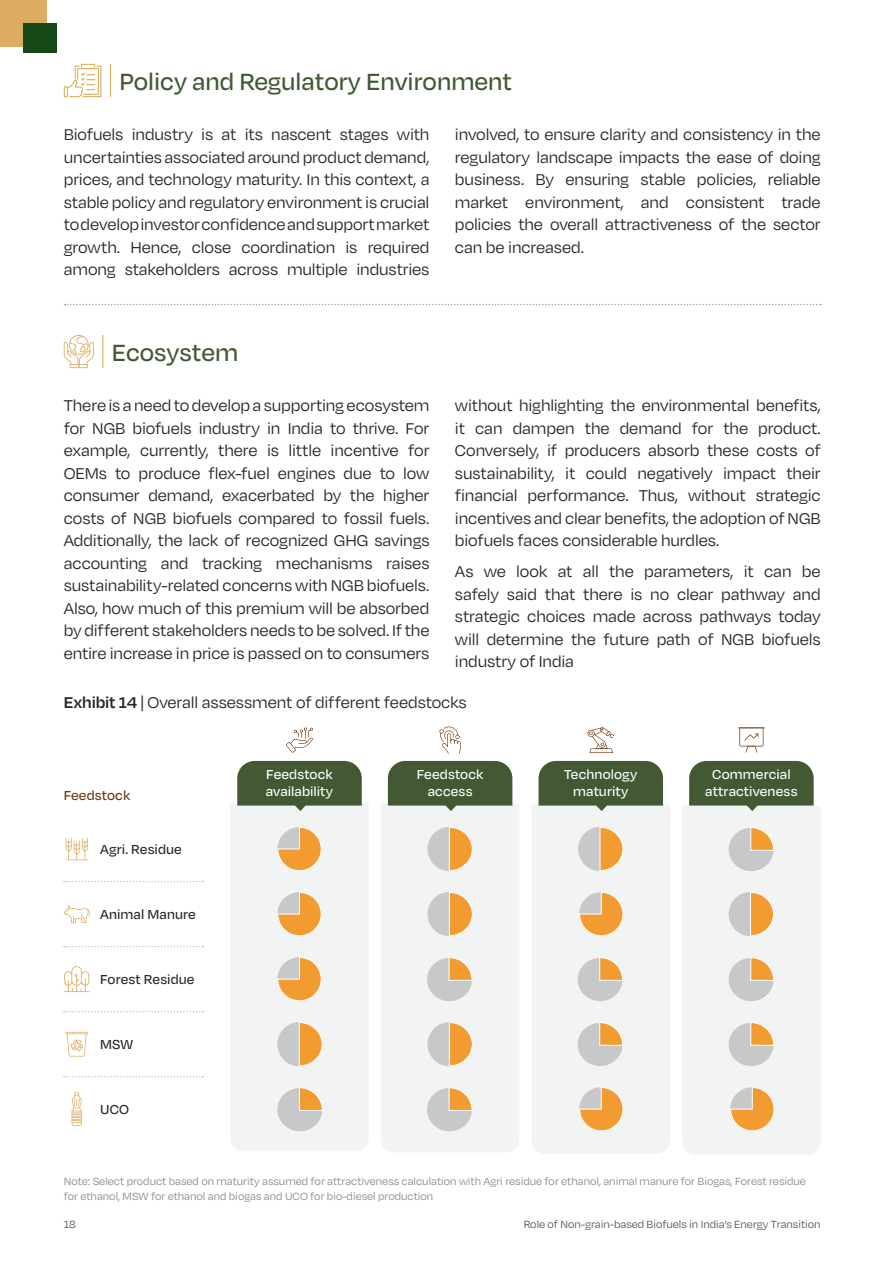
<style>
.page{position:relative;width:893px;height:1263px;background:#fff}
.page>*{position:absolute;margin:0;border:0;box-sizing:border-box;transform-origin:0 0}
.t1{font:500 27px "Degular";color:#435933}
.t2{font:18px/22.5px "Degular";letter-spacing:-.005em;color:#292829;text-align:justify}
.t3{font:500 15px/16.5px "Degular";letter-spacing:.005em;color:#fff;text-align:center}
.t4{font:500 15px "Degular";letter-spacing:.005em;color:#292829}
.t5{font:500 15px "Degular";letter-spacing:.01em;color:#6d380e}
.t6{font:12px/14.4px "Degular";color:#8a8c8e}
.t7{font:12px "Degular";color:#58595b}
.s1{font-weight:600}
</style>
<div class="page">
<div style="left:0;top:0;width:47px;height:47px;background:#dcac62"></div>
<div style="left:23px;top:23px;width:34px;height:30px;background:#174916"></div>
<hr style="left:110px;top:64px;width:1px;height:33px;background:#dcac62">
<hr style="left:102px;top:335px;width:1px;height:33px;background:#dcac62">
<svg style="left:65px;top:304px;width:756px;height:1px"></svg>
<svg style="left:65px;top:64px;width:36px;height:33px"></svg>
<svg style="left:64px;top:335px;width:30px;height:33px"></svg>
<svg style="left:64px;top:966px;width:26px;height:26px"></svg>
<div style="left:231px;top:803px;width:137px;height:348px;background:#f2f3f3"></div>
<svg style="left:237px;top:761px;width:125px;height:50px;background:#596c4b"></svg>
<div style="left:381px;top:804px;width:138px;height:348px;background:#f2f3f3"></div>
<svg style="left:388px;top:761px;width:124px;height:50px;background:#586c4a"></svg>
<div style="left:532px;top:805px;width:138px;height:348px;background:#f2f3f3"></div>
<svg style="left:538px;top:761px;width:125px;height:50px;background:#596c4b"></svg>
<div style="left:682px;top:806px;width:138px;height:348px;background:#f2f3f3"></div>
<svg style="left:689px;top:761px;width:125px;height:50px;background:#596d4b"></svg>
<svg style="left:64px;top:881px;width:139px;height:1px"></svg>
<svg style="left:64px;top:946px;width:139px;height:1px"></svg>
<svg style="left:64px;top:1011px;width:139px;height:1px"></svg>
<svg style="left:64px;top:1076px;width:139px;height:1px"></svg>
<svg style="left:64px;top:905px;width:26px;height:18px"></svg>
<svg style="left:66px;top:838px;width:22px;height:22px"></svg>
<svg style="left:66px;top:1032px;width:22px;height:24px"></svg>
<svg style="left:71px;top:1092px;width:11px;height:34px"></svg>
<svg style="left:587px;top:727px;width:27px;height:26px"></svg>
<svg style="left:439px;top:726px;width:22px;height:28px"></svg>
<svg style="left:286px;top:727px;width:27px;height:26px"></svg>
<svg style="left:738px;top:727px;width:27px;height:26px"></svg>
<svg style="left:277px;top:826px;width:45px;height:46px"></svg>
<svg style="left:277px;top:891px;width:45px;height:46px"></svg>
<svg style="left:579px;top:891px;width:45px;height:46px"></svg>
<svg style="left:579px;top:1086px;width:45px;height:46px"></svg>
<svg style="left:730px;top:1086px;width:45px;height:46px"></svg>
<svg style="left:277px;top:956px;width:45px;height:46px"></svg>
<div style="left:277px;top:1022px;width:45px;height:44px;background:#c7c8ca;border-radius:50%"></div>
<svg style="left:298px;top:1021px;width:25px;height:46px"></svg>
<div style="left:427px;top:827px;width:45px;height:44px;background:#c7c8ca;border-radius:50%"></div>
<svg style="left:448px;top:826px;width:25px;height:46px"></svg>
<div style="left:578px;top:827px;width:44px;height:44px;background:#c7c8ca;border-radius:50%"></div>
<svg style="left:599px;top:826px;width:25px;height:46px"></svg>
<div style="left:427px;top:892px;width:45px;height:44px;background:#c7c8ca;border-radius:50%"></div>
<svg style="left:448px;top:891px;width:25px;height:46px"></svg>
<div style="left:729px;top:892px;width:44px;height:44px;background:#c7c8ca;border-radius:50%"></div>
<svg style="left:749px;top:891px;width:25px;height:46px"></svg>
<div style="left:427px;top:1022px;width:45px;height:44px;background:#c7c8ca;border-radius:50%"></div>
<svg style="left:448px;top:1021px;width:25px;height:46px"></svg>
<div style="left:277px;top:1088px;width:45px;height:43px;background:#c7c8ca;border-radius:50%"></div>
<svg style="left:298px;top:1087px;width:25px;height:24px"></svg>
<div style="left:427px;top:958px;width:45px;height:43px;background:#c7c8ca;border-radius:50%"></div>
<svg style="left:448px;top:957px;width:25px;height:24px"></svg>
<div style="left:578px;top:958px;width:45px;height:43px;background:#c7c8ca;border-radius:50%"></div>
<svg style="left:599px;top:957px;width:25px;height:24px"></svg>
<div style="left:729px;top:958px;width:45px;height:43px;background:#c7c8ca;border-radius:50%"></div>
<svg style="left:750px;top:957px;width:25px;height:24px"></svg>
<div style="left:729px;top:828px;width:45px;height:43px;background:#c7c8ca;border-radius:50%"></div>
<svg style="left:750px;top:827px;width:25px;height:24px"></svg>
<div style="left:578px;top:1023px;width:45px;height:43px;background:#c7c8ca;border-radius:50%"></div>
<svg style="left:599px;top:1021px;width:25px;height:25px"></svg>
<div style="left:729px;top:1023px;width:45px;height:43px;background:#c7c8ca;border-radius:50%"></div>
<svg style="left:750px;top:1021px;width:25px;height:25px"></svg>
<div style="left:427px;top:1088px;width:45px;height:43px;background:#c7c8ca;border-radius:50%"></div>
<svg style="left:448px;top:1087px;width:25px;height:24px"></svg>
<h1 class="t1" style="left:120px;top:65px;width:394px">Policy and Regulatory Environment</h1>
<p class="t2" style="left:64px;top:122px;width:367px">Biofuels industry is at its nascent stages with uncertainties associated around product demand, prices, and technology maturity. In this context, a stable policy and regulatory environment is crucial to develop investor confidence and support market growth. Hence, close coordination is required among stakeholders across multiple industries</p>
<p class="t2" style="left:455px;top:122px;width:367px">involved, to ensure clarity and consistency in the regulatory landscape impacts the ease of doing business. By ensuring stable policies, reliable market environment, and consistent trade policies the overall attractiveness of the sector can be increased.</p>
<h1 class="t1" style="left:112px;top:336px;width:128px">Ecosystem</h1>
<p class="t2" style="left:64px;top:393px;width:367px">There is a need to develop a supporting ecosystem for NGB biofuels industry in India to thrive. For example, currently, there is little incentive for OEMs to produce flex-fuel engines due to low consumer demand, exacerbated by the higher costs of NGB biofuels compared to fossil fuels.<br>Additionally, the lack of recognized GHG savings accounting and tracking mechanisms raises sustainability-related concerns with NGB biofuels.<br>Also, how much of this premium will be absorbed by different stakeholders needs to be solved. If the entire increase in price is passed on to consumers</p>
<p class="t2" style="left:455px;top:393px;width:367px">without highlighting the environmental benefits, it can dampen the demand for the product.<br>Conversely, if producers absorb these costs of sustainability, it could negatively impact their financial performance. Thus, without strategic incentives and clear benefits, the adoption of NGB biofuels faces considerable hurdles.</p>
<p class="t2" style="left:455px;top:559px;width:367px">As we look at all the parameters, it can be safely said that there is no clear pathway and strategic choices made across pathways today will determine the future path of NGB biofuels industry of India</p>
<p class="t2" style="left:64px;top:690px;width:404px"><span class="s1">Exhibit 14</span> | Overall assessment of different feedstocks</p>
<p class="t5" style="left:64px;top:786px;width:68px">Feedstock</p>
<p class="t4" style="left:100px;top:840px;width:83px">Agri. Residue</p>
<p class="t4" style="left:100px;top:905px;width:97px">Animal Manure</p>
<p class="t4" style="left:100px;top:970px;width:96px">Forest Residue</p>
<p class="t4" style="left:100px;top:1035px;width:35px">MSW</p>
<p class="t4" style="left:100px;top:1100px;width:30px">UCO</p>
<p class="t3" style="left:266px;top:766px;width:69px;text-align:left">Feedstock availability</p>
<p class="t3" style="left:417px;top:766px;width:68px">Feedstock access</p>
<p class="t3" style="left:564px;top:766px;width:75px">Technology maturity</p>
<p class="t3" style="left:705px;top:766px;width:94px">Commercial attractiveness</p>
<p class="t6" style="left:64px;top:1174px;width:744px">Note: Select product based on maturity assumed for attractiveness calculation with Agri residue for ethanol, animal manure for Biogas, Forest residue for ethanol, MSW for ethanol and biogas and UCO for bio-diesel production</p>
<p class="t7" style="left:64px;top:1217px;width:13px">18</p>
<p class="t7" style="left:524px;top:1217px;width:298px">Role of Non-grain-based Biofuels in India’s Energy Transition</p>
</div>
